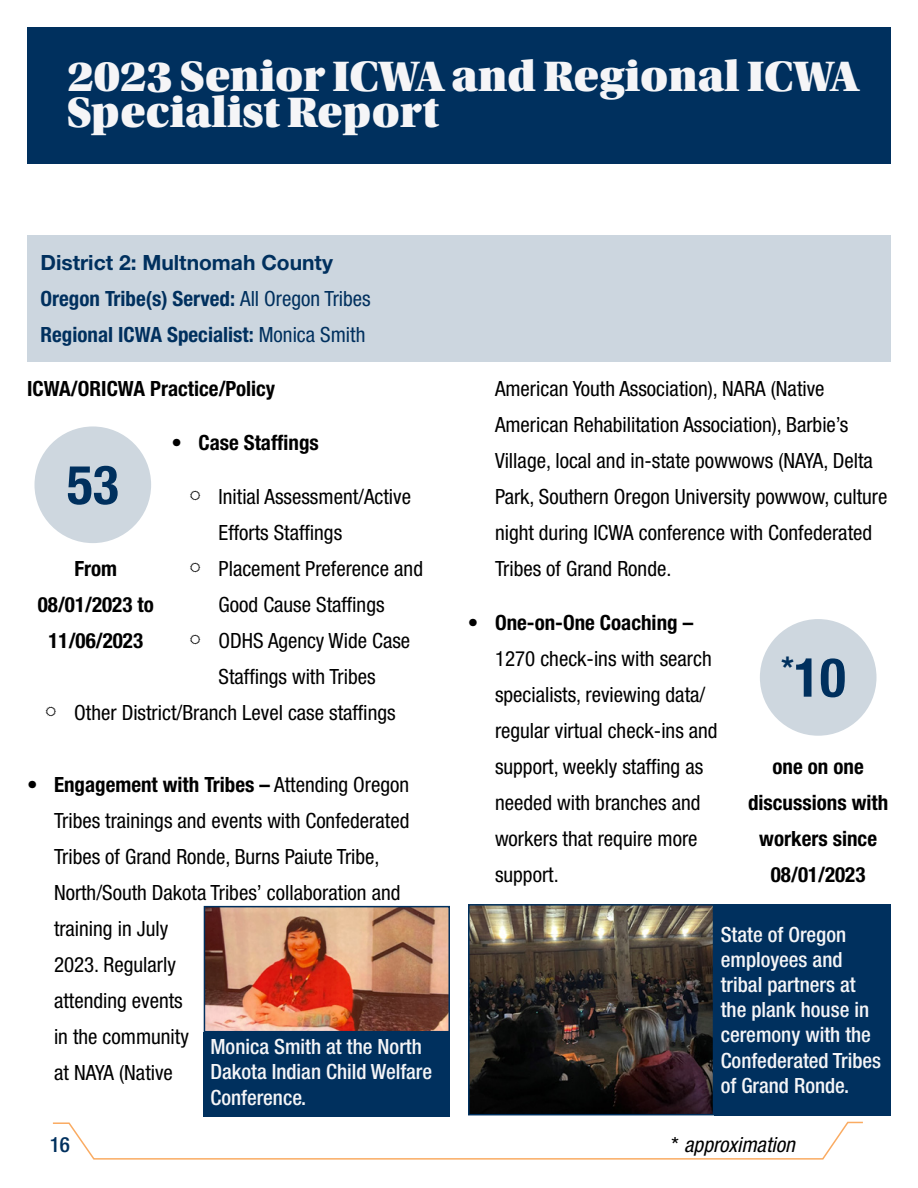
<style>
.page{position:relative;width:918px;height:1188px;background:#fff}
.page>*{position:absolute;margin:0;border:0;box-sizing:border-box;transform-origin:0 0}
.t1{font:700 condensed 54px "Helvetica Neue LT Std";color:#00305e}
.t2{font:45px/36px "Utopia Std Black Headline";color:#f5f5f7}
.t3{font:condensed 21px/36px "Helvetica Neue LT Std";color:#000}
.t4{font:500 condensed 21px/25.2px "Helvetica Neue LT Std";color:#f5f5f7}
.t5{font:700 condensed 21px/36px "Helvetica Neue LT Std";color:#000;text-align:center}
.t6{font:700 condensed 21px/36px "Helvetica Neue LT Std";color:#00305e}
.t7{font:italic condensed 21px "Helvetica Neue LT Std";color:#000}
.t8{font:500 condensed 21px "Helvetica Neue LT Std";color:#00305e}
.s1{font-stretch:normal}
.s2{font-weight:400}
.s3{font-weight:700}
.s4{font-style:normal}
</style>
<div class="page">
<div style="left:27px;top:27px;width:864px;height:136px;background:#00305e"></div>
<svg style="left:52px;top:1121px;width:811px;height:39px"></svg>
<div style="left:27px;top:235px;width:864px;height:127px;background:#ccd6df"></div>
<div style="left:34px;top:426px;width:117px;height:117px;background:#ced7df;border-radius:50%"></div>
<div style="left:760px;top:619px;width:117px;height:117px;background:#ced7df;border-radius:50%"></div>
<img style="left:207px;top:909px;width:240px;height:120px">
<div style="left:204px;top:906px;width:246px;height:126px;border:2px solid #00305e"></div>
<div style="left:204px;top:1032px;width:246px;height:85px;background:#00305e"></div>
<img style="left:471px;top:907px;width:240px;height:205px">
<div style="left:468px;top:904px;width:246px;height:211px;border:2px solid #00305e"></div>
<div style="left:714px;top:904px;width:177px;height:211px;background:#00305e"></div>
<h2 class="t2" style="left:68px;top:59px;width:793px">2023 Senior ICWA and Regional ICWA<br>Specialist Report</h2>
<p class="t6" style="left:40px;top:244px;width:332px"><span class="s1">District 2: Multnomah County<br></span>Oregon Tribe(s) Served: <span class="s2">All Oregon Tribes<br></span>Regional ICWA Specialist: <span class="s2">Monica Smith</span></p>
<p class="t5" style="left:27px;top:370px;width:250px">ICWA/ORICWA Practice/Policy</p>
<p class="t5" style="left:171px;top:424px;width:149px">• Case Staffings</p>
<p class="t3" style="left:219px;top:478px;width:194px">Initial Assessment/Active</p>
<p class="t3" style="left:219px;top:514px;width:125px">Efforts Staffings</p>
<p class="t3" style="left:219px;top:550px;width:206px">Placement Preference and</p>
<p class="t3" style="left:219px;top:586px;width:167px">Good Cause Staffings</p>
<p class="t3" style="left:219px;top:622px;width:193px">ODHS Agency Wide Case</p>
<p class="t3" style="left:219px;top:658px;width:159px">Staffings with Tribes</p>
<p class="t3" style="left:74px;top:694px;width:323px">Other District/Branch Level case staffings</p>
<h1 class="t1" style="left:67px;top:452px;width:53px">53</h1>
<p class="t5" style="left:38px;top:550px;width:117px">From<br>08/01/2023 to<br>11/06/2023</p>
<p class="t3" style="left:54px;top:766px;width:357px;text-indent:-27px"><span class="s3">• Engagement with Tribes –</span> Attending Oregon<br>Tribes trainings and events with Confederated<br>Tribes of Grand Ronde, Burns Paiute Tribe,<br>North/South Dakota Tribes’ collaboration and training in July<br>2023. Regularly<br>attending events<br>in the community<br>at NAYA (Native</p>
<p class="t4" style="left:210px;top:1034px;width:223px">Monica Smith at the North<br>Dakota Indian Child Welfare<br>Conference.</p>
<p class="t8" style="left:50px;top:1132px;width:22px">16</p>
<p class="t3" style="left:495px;top:370px;width:394px">American Youth Association), NARA (Native American Rehabilitation Association), Barbie’s Village, local and in-state powwows (NAYA, Delta Park, Southern Oregon University powwow, culture night during ICWA conference with Confederated Tribes of Grand Ronde.</p>
<p class="t5" style="left:468px;top:604px;width:227px">• One-on-One Coaching –</p>
<p class="t3" style="left:495px;top:640px;width:224px">1270 check-ins with search specialists, reviewing data/ regular virtual check-ins and support, weekly staffing as needed with branches and workers that require more support.</p>
<h1 class="t1" style="left:782px;top:645px;width:66px"><sup>*</sup>10</h1>
<p class="t5" style="left:748px;top:748px;width:142px">one on one discussions with workers since<br>08/01/2023</p>
<p class="t4" style="left:721px;top:921px;width:162px">State of Oregon employees and tribal partners at the plank house in ceremony with the<br>Confederated Tribes of Grand Ronde.</p>
<p class="t7" style="left:672px;top:1132px;width:125px"><span class="s4">*</span> approximation</p>
</div>
